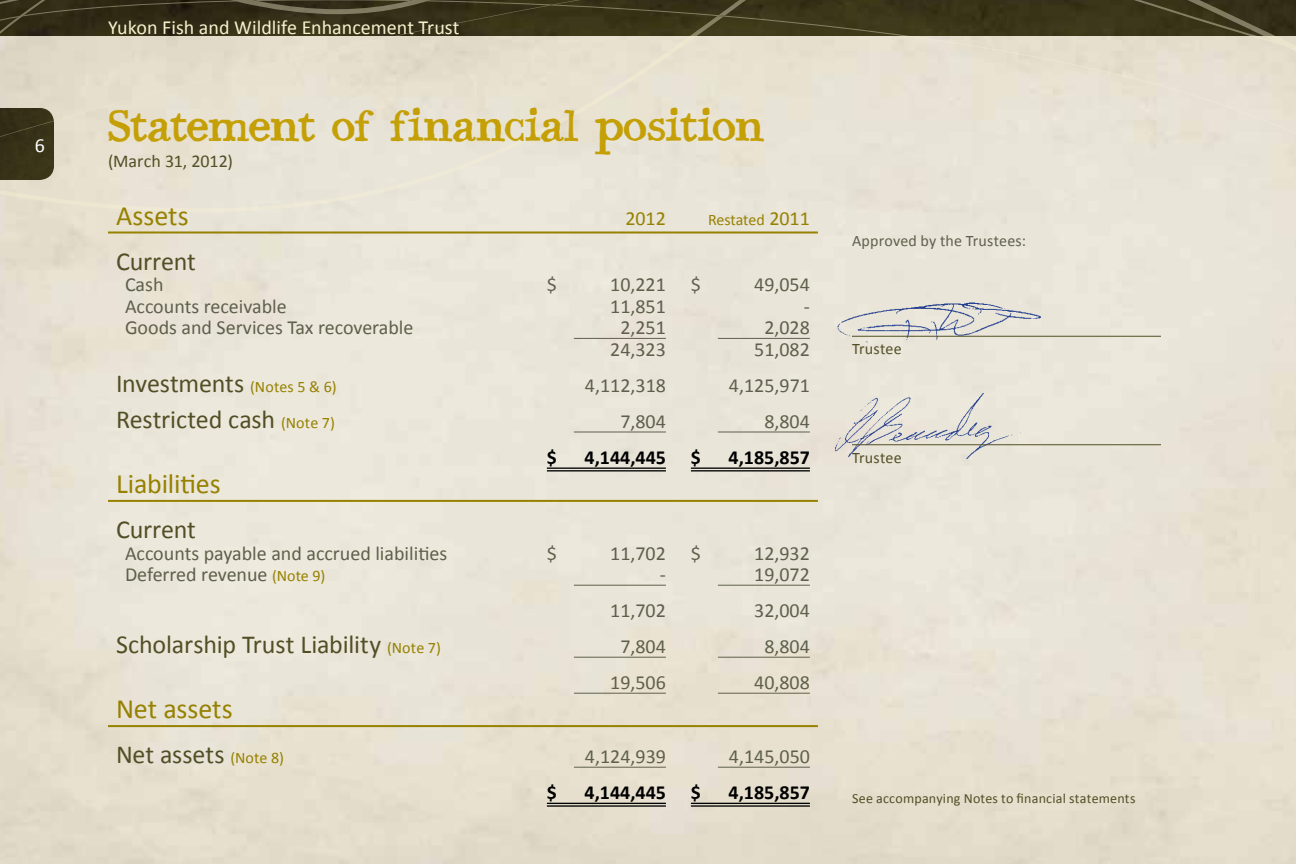
<style>
.page{position:relative;width:1296px;height:864px;background:#fff}
.page>*{position:absolute;margin:0;border:0;box-sizing:border-box;transform-origin:0 0}
.t1{font:44px "Bodoni Hand";letter-spacing:-.02em;color:#c4a006}
.t2{font:28px "Calibri";letter-spacing:-.005em;color:#968100}
.t3{font:26px "Calibri";letter-spacing:-.005em;color:#524f26}
.t4{font:20px "Calibri";color:#5f604b}
.t5{font:700 20px "Calibri";color:#000}
.t6{font:20px "Calibri";color:#f6f1cd}
.t7{font:20px "Calibri";color:#968100}
.t8{font:20px "Calibri";color:#fff}
.t9{font:18px "Calibri";letter-spacing:.005em;color:#524f26}
.t10{font:16px "Calibri";letter-spacing:.01em;color:#5f604b}
.t11{font:16px "Calibri";letter-spacing:.015em;color:#524f26}
.t12{font:16px "Calibri";letter-spacing:-.01em;color:#968100}
.t13{font:14px "Calibri";letter-spacing:.015em;color:#524f26}
.s1{font-size:20px}
.s2{font-size:16px;color:#968100}
</style>
<div class="page">
<img style="left:0;top:280px;width:1296px;height:584px">
<img style="left:835px;top:302px;width:207px;height:44px">
<img style="left:835px;top:394px;width:207px;height:67px">
<svg style="left:0;top:247px;width:1296px;height:31px;background:#e8e4d7"></svg>
<svg style="left:0;top:0;width:1296px;height:247px;background:#ccc6b6"></svg>
<hr style="left:108px;top:500px;width:422px;height:2px;background:#968100">
<hr style="left:530px;top:500px;width:144px;height:2px;background:#968100">
<hr style="left:674px;top:500px;width:144px;height:2px;background:#968100">
<hr style="left:108px;top:232px;width:422px;height:2px;background:#968100">
<hr style="left:530px;top:232px;width:144px;height:2px;background:#968100">
<hr style="left:674px;top:232px;width:144px;height:2px;background:#968100">
<hr style="left:108px;top:725px;width:422px;height:2px;background:#968100">
<hr style="left:530px;top:725px;width:144px;height:2px;background:#968100">
<hr style="left:674px;top:725px;width:144px;height:2px;background:#968100">
<hr style="left:574px;top:338px;width:92px;height:1px;background:#5f604b">
<hr style="left:718px;top:338px;width:92px;height:1px;background:#5f604b">
<hr style="left:574px;top:432px;width:92px;height:1px;background:#5f604b">
<hr style="left:718px;top:432px;width:92px;height:1px;background:#5f604b">
<hr style="left:547px;top:467px;width:119px;height:2px;background:#000">
<hr style="left:547px;top:470px;width:119px;height:2px;background:#000">
<hr style="left:691px;top:467px;width:119px;height:2px;background:#000">
<hr style="left:691px;top:470px;width:119px;height:2px;background:#000">
<hr style="left:574px;top:585px;width:92px;height:1px;background:#5f604b">
<hr style="left:718px;top:585px;width:92px;height:1px;background:#5f604b">
<hr style="left:574px;top:657px;width:92px;height:1px;background:#5f604b">
<hr style="left:718px;top:657px;width:92px;height:1px;background:#5f604b">
<hr style="left:574px;top:693px;width:92px;height:1px;background:#5f604b">
<hr style="left:718px;top:693px;width:92px;height:1px;background:#5f604b">
<hr style="left:574px;top:767px;width:92px;height:1px;background:#5f604b">
<hr style="left:718px;top:767px;width:92px;height:1px;background:#5f604b">
<hr style="left:547px;top:803px;width:119px;height:1px;background:#000">
<hr style="left:547px;top:805px;width:119px;height:2px;background:#000">
<hr style="left:691px;top:803px;width:119px;height:1px;background:#000">
<hr style="left:691px;top:805px;width:119px;height:2px;background:#000">
<hr style="left:852px;top:336px;width:309px;height:1px;background:#524f26">
<hr style="left:852px;top:444px;width:309px;height:1px;background:#524f26">
<p class="t8" style="left:35px;top:132px;width:12px">6</p>
<p class="t6" style="left:108px;top:15px;width:353px">Yukon Fish and Wildlife Enhancement Trust</p>
<h1 class="t1" style="left:108px;top:106px;width:658px">Statement of financial position</h1>
<p class="t9" style="left:108px;top:150px;width:126px">(March 31, 2012)</p>
<h2 class="t2" style="left:116px;top:198px;width:74px">Assets</h2>
<p class="t7" style="left:625px;top:205px;width:42px">2012</p>
<p class="t12" style="left:708px;top:209px;width:103px">Restated <span class="s1">2011</span></p>
<h3 class="t3" style="left:116px;top:244px;width:81px">Current</h3>
<p class="t4" style="left:125px;top:272px;width:40px">Cash</p>
<p class="t4" style="left:547px;top:272px;width:12px">$</p>
<p class="t4" style="left:610px;top:272px;width:92px">10,221 $</p>
<p class="t4" style="left:754px;top:272px;width:57px">49,054</p>
<p class="t4" style="left:125px;top:293px;width:163px">Accounts receivable</p>
<p class="t4" style="left:610px;top:293px;width:57px">11,851</p>
<p class="t4" style="left:804px;top:293px;width:8px">-</p>
<p class="t4" style="left:125px;top:315px;width:290px">Goods and Services Tax recoverable</p>
<p class="t4" style="left:620px;top:315px;width:47px">2,251</p>
<p class="t4" style="left:764px;top:315px;width:47px">2,028</p>
<p class="t4" style="left:610px;top:337px;width:57px">24,323</p>
<p class="t4" style="left:754px;top:337px;width:57px">51,082</p>
<h3 class="t3" style="left:116px;top:367px;width:222px">Investments <span class="s2">(Notes 5 &amp; 6)</span></h3>
<p class="t4" style="left:585px;top:373px;width:82px">4,112,318</p>
<p class="t4" style="left:729px;top:373px;width:82px">4,125,971</p>
<h3 class="t3" style="left:116px;top:403px;width:220px">Restricted cash <span class="s2">(Note 7)</span></h3>
<p class="t4" style="left:620px;top:409px;width:47px">7,804</p>
<p class="t4" style="left:764px;top:409px;width:47px">8,804</p>
<p class="t5" style="left:547px;top:444px;width:12px">$</p>
<p class="t5" style="left:585px;top:444px;width:118px">4,144,445 $</p>
<p class="t5" style="left:729px;top:444px;width:83px">4,185,857</p>
<h2 class="t2" style="left:116px;top:466px;width:106px">Liabilities</h2>
<h3 class="t3" style="left:116px;top:513px;width:81px">Current</h3>
<p class="t4" style="left:125px;top:540px;width:324px">Accounts payable and accrued liabilities</p>
<p class="t4" style="left:547px;top:540px;width:12px">$</p>
<p class="t4" style="left:610px;top:540px;width:92px">11,702 $</p>
<p class="t4" style="left:754px;top:540px;width:57px">12,932</p>
<p class="t4" style="left:125px;top:562px;width:202px">Deferred revenue <span class="s2">(Note 9)</span></p>
<p class="t4" style="left:660px;top:562px;width:8px">-</p>
<p class="t4" style="left:754px;top:562px;width:57px">19,072</p>
<p class="t4" style="left:610px;top:598px;width:57px">11,702</p>
<p class="t4" style="left:754px;top:598px;width:57px">32,004</p>
<h3 class="t3" style="left:116px;top:628px;width:326px">Scholarship Trust Liability <span class="s2">(Note 7)</span></h3>
<p class="t4" style="left:620px;top:634px;width:47px">7,804</p>
<p class="t4" style="left:764px;top:634px;width:47px">8,804</p>
<p class="t4" style="left:610px;top:670px;width:57px">19,506</p>
<p class="t4" style="left:754px;top:670px;width:57px">40,808</p>
<h2 class="t2" style="left:116px;top:691px;width:118px">Net assets</h2>
<h3 class="t3" style="left:116px;top:738px;width:170px">Net assets <span class="s2">(Note 8)</span></h3>
<p class="t4" style="left:585px;top:744px;width:82px">4,124,939</p>
<p class="t4" style="left:729px;top:744px;width:82px">4,145,050</p>
<p class="t5" style="left:547px;top:780px;width:12px">$</p>
<p class="t5" style="left:585px;top:780px;width:118px">4,144,445 $</p>
<p class="t5" style="left:729px;top:780px;width:83px">4,185,857</p>
<p class="t10" style="left:852px;top:231px;width:175px">Approved by the Trustees:</p>
<p class="t11" style="left:852px;top:339px;width:51px">Trustee</p>
<p class="t11" style="left:852px;top:448px;width:51px">Trustee</p>
<p class="t13" style="left:852px;top:789px;width:285px">See accompanying Notes to financial statements</p>
</div>
